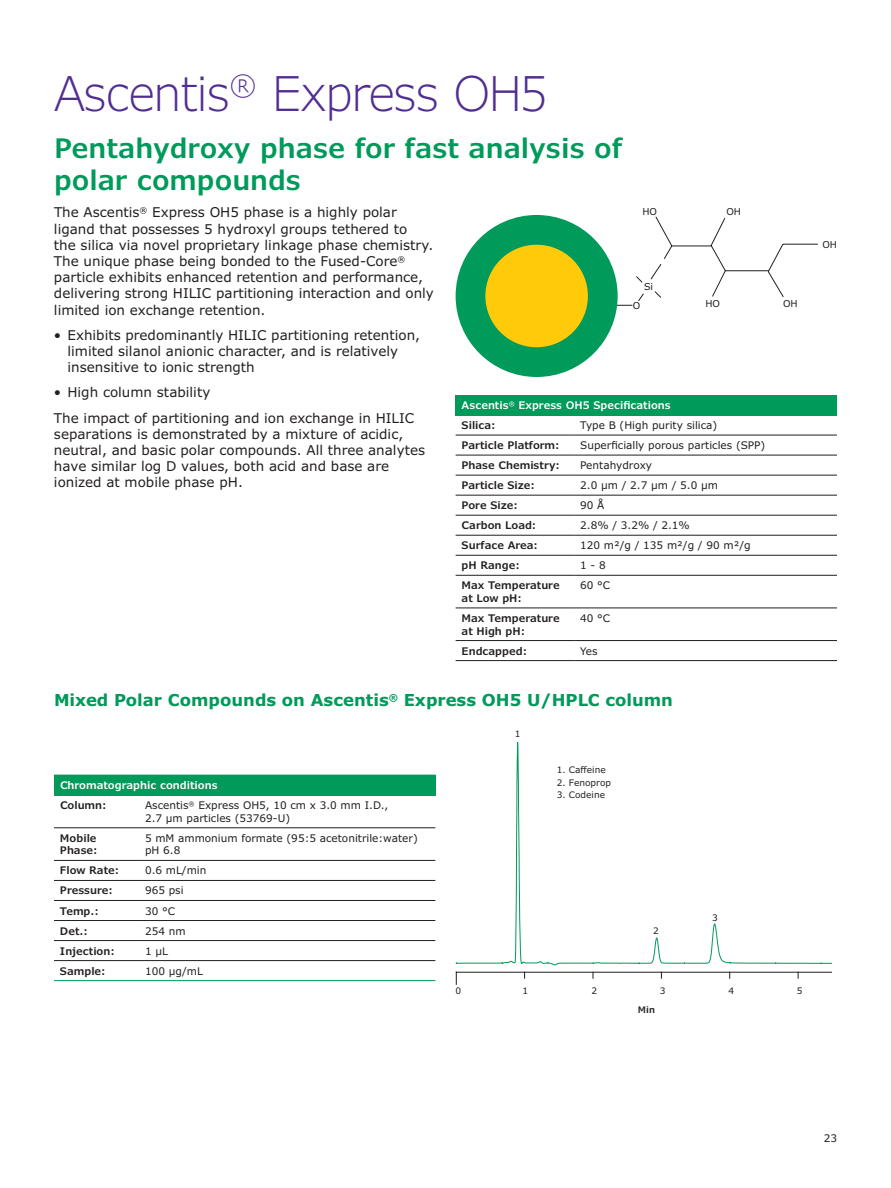
<style>
.page{position:relative;width:891px;height:1188px;background:#fff}
.page>*{position:absolute;margin:0;border:0;box-sizing:border-box;transform-origin:0 0}
.t1{font:300 48px "Verdana Pro";letter-spacing:-.03em;color:#502e92}
.t2{font:600 27px/31.5px "Verdana Pro";color:#009a5a}
.t3{font:700 16.5px "Verdana Pro";color:#009a5a}
.t4{font:13.5px/16.2px "Verdana Pro";color:#231f20}
.t5{font:10.5px/12.6px "Verdana Pro";color:#231f20}
.t6{font:600 10.5px/12.6px "Verdana Pro";color:#231f20}
.t7{font:600 10.5px/20.1px "Verdana Pro";color:#fff}
.t8{font:9.45px "Verdana Pro";color:#231f20}
.t9{font:9px "Verdana Pro";color:#231f20}
.t10{font:600 9px "Verdana Pro";color:#231f20}
.s1{color:#231f20}
</style>
<div class="page">
<div style="left:456px;top:395px;width:381px;height:20px;background:#009a5a"></div>
<hr style="left:456px;top:435px;width:118px;height:1px;background:#231f20">
<hr style="left:574px;top:435px;width:263px;height:1px;background:#231f20">
<hr style="left:456px;top:455px;width:118px;height:1px;background:#231f20">
<hr style="left:574px;top:455px;width:263px;height:1px;background:#231f20">
<hr style="left:456px;top:475px;width:118px;height:1px;background:#231f20">
<hr style="left:574px;top:475px;width:263px;height:1px;background:#231f20">
<hr style="left:456px;top:495px;width:118px;height:1px;background:#231f20">
<hr style="left:574px;top:495px;width:263px;height:1px;background:#231f20">
<hr style="left:456px;top:515px;width:118px;height:1px;background:#231f20">
<hr style="left:574px;top:515px;width:263px;height:1px;background:#231f20">
<hr style="left:456px;top:535px;width:118px;height:1px;background:#231f20">
<hr style="left:574px;top:535px;width:263px;height:1px;background:#231f20">
<hr style="left:456px;top:555px;width:118px;height:1px;background:#231f20">
<hr style="left:574px;top:555px;width:263px;height:1px;background:#231f20">
<hr style="left:456px;top:575px;width:118px;height:1px;background:#231f20">
<hr style="left:574px;top:575px;width:263px;height:1px;background:#231f20">
<hr style="left:456px;top:608px;width:118px;height:1px;background:#231f20">
<hr style="left:574px;top:608px;width:263px;height:1px;background:#231f20">
<hr style="left:456px;top:640px;width:118px;height:1px;background:#231f20">
<hr style="left:574px;top:640px;width:263px;height:1px;background:#231f20">
<hr style="left:456px;top:660px;width:118px;height:1px;background:#231f20">
<hr style="left:574px;top:660px;width:263px;height:1px;background:#231f20">
<svg style="left:612px;top:216px;width:206px;height:90px"></svg>
<div style="left:456px;top:215px;width:162px;height:162px;background:#009a5a;border-radius:50%"></div>
<div style="left:485px;top:245px;width:103px;height:102px;background:#feca0a;border-radius:50%"></div>
<svg style="left:456px;top:742px;width:376px;height:224px"></svg>
<hr style="left:456px;top:972px;width:376px;height:1px;background:#211d1e">
<div style="left:54px;top:775px;width:381px;height:20px;background:#009a5a"></div>
<hr style="left:54px;top:827px;width:85px;height:1px;background:#231f20">
<hr style="left:139px;top:827px;width:296px;height:1px;background:#231f20">
<hr style="left:54px;top:860px;width:85px;height:1px;background:#231f20">
<hr style="left:139px;top:860px;width:296px;height:1px;background:#231f20">
<hr style="left:54px;top:880px;width:85px;height:1px;background:#231f20">
<hr style="left:139px;top:880px;width:296px;height:1px;background:#231f20">
<hr style="left:54px;top:900px;width:85px;height:1px;background:#231f20">
<hr style="left:139px;top:900px;width:296px;height:1px;background:#231f20">
<hr style="left:54px;top:920px;width:85px;height:1px;background:#231f20">
<hr style="left:139px;top:920px;width:296px;height:1px;background:#231f20">
<hr style="left:54px;top:940px;width:85px;height:1px;background:#231f20">
<hr style="left:139px;top:940px;width:296px;height:1px;background:#231f20">
<hr style="left:54px;top:960px;width:85px;height:1px;background:#231f20">
<hr style="left:139px;top:960px;width:296px;height:1px;background:#231f20">
<hr style="left:54px;top:795px;width:85px;height:1px;background:#009a5a">
<hr style="left:139px;top:795px;width:296px;height:1px;background:#009a5a">
<hr style="left:54px;top:980px;width:85px;height:1px;background:#009a5a">
<hr style="left:139px;top:980px;width:296px;height:1px;background:#009a5a">
<h1 class="t1" style="left:54px;top:63px;width:495px">Ascentis<sup>®</sup> Express OH5</h1>
<h2 class="t2" style="left:54px;top:133px;width:570px">Pentahydroxy phase for fast analysis of polar compounds</h2>
<p class="t4" style="left:54px;top:205px;width:381px">The Ascentis<sup>®</sup> Express OH5 phase is a highly polar ligand that possesses 5 hydroxyl groups tethered to<br>the silica via novel proprietary linkage phase chemistry.<br>The unique phase being bonded to the Fused-Core<sup>® </sup>particle exhibits enhanced retention and performance, delivering strong HILIC partitioning interaction and only limited ion exchange retention.</p>
<p class="t4" style="left:67px;top:327px;width:354px;text-indent:-14px">• Exhibits predominantly HILIC partitioning retention, limited silanol anionic character, and is relatively insensitive to ionic strength</p>
<p class="t4" style="left:54px;top:380px;width:362px;line-height:25.2px">• High column stability<br>The impact of partitioning and ion exchange in HILIC</p>
<p class="t4" style="left:54px;top:426px;width:373px">separations is demonstrated by a mixture of acidic, neutral, and basic polar compounds. All three analytes have similar log D values, both acid and base are ionized at mobile phase pH.</p>
<p class="t8" style="left:642px;top:205px;width:16px">HO</p>
<p class="t8" style="left:726px;top:205px;width:16px">OH</p>
<p class="t8" style="left:644px;top:280px;width:11px">Si</p>
<p class="t8" style="left:633px;top:299px;width:9px">O</p>
<p class="t8" style="left:705px;top:298px;width:16px">HO</p>
<p class="t8" style="left:783px;top:298px;width:16px">OH</p>
<p class="t7" style="left:462px;top:395px;width:211px">Ascentis<sup>®</sup> Express OH5 Specifications<br><span class="s1">Silica:</span></p>
<p class="t5" style="left:580px;top:419px;width:139px">Type B (High purity silica)</p>
<p class="t6" style="left:462px;top:439px;width:100px">Particle Platform:</p>
<p class="t5" style="left:580px;top:439px;width:187px">Superficially porous particles (SPP)</p>
<p class="t6" style="left:462px;top:459px;width:100px">Phase Chemistry:</p>
<p class="t5" style="left:580px;top:459px;width:73px">Pentahydroxy</p>
<p class="t6" style="left:462px;top:479px;width:75px">Particle Size:</p>
<p class="t5" style="left:580px;top:479px;width:139px">2.0 µm / 2.7 µm / 5.0 µm</p>
<p class="t6" style="left:462px;top:499px;width:58px">Pore Size:</p>
<p class="t5" style="left:580px;top:499px;width:26px">90 Å</p>
<p class="t6" style="left:462px;top:519px;width:76px">Carbon Load:</p>
<p class="t5" style="left:580px;top:519px;width:111px">2.8% / 3.2% / 2.1%</p>
<p class="t6" style="left:462px;top:539px;width:78px">Surface Area:</p>
<p class="t5" style="left:580px;top:539px;width:172px">120 m²/g / 135 m²/g / 90 m²/g</p>
<p class="t6" style="left:462px;top:559px;width:60px">pH Range:</p>
<p class="t5" style="left:580px;top:559px;width:27px">1 - 8</p>
<p class="t6" style="left:462px;top:579px;width:100px">Max Temperature at Low pH:</p>
<p class="t5" style="left:580px;top:579px;width:32px">60 °C</p>
<p class="t6" style="left:462px;top:612px;width:100px">Max Temperature at High pH:</p>
<p class="t5" style="left:580px;top:612px;width:32px">40 °C</p>
<p class="t6" style="left:462px;top:645px;width:67px">Endcapped:</p>
<p class="t5" style="left:580px;top:645px;width:19px">Yes</p>
<p class="t3" style="left:54px;top:689px;width:621px">Mixed Polar Compounds on Ascentis<sup>®</sup> Express OH5 U/HPLC column</p>
<p class="t7" style="left:60px;top:775px;width:159px">Chromatographic conditions</p>
<p class="t6" style="left:60px;top:799px;width:48px">Column:</p>
<p class="t5" style="left:145px;top:799px;width:245px">Ascentis<sup>®</sup> Express OH5, 10 cm x 3.0 mm I.D.,<br>2.7 µm particles (53769-U)</p>
<p class="t6" style="left:60px;top:832px;width:39px">Mobile<br>Phase:</p>
<p class="t5" style="left:145px;top:832px;width:274px">5 mM ammonium formate (95:5 acetonitrile:water) pH 6.8</p>
<p class="t6" style="left:60px;top:864px;width:61px">Flow Rate:</p>
<p class="t5" style="left:145px;top:864px;width:63px">0.6 mL/min</p>
<p class="t6" style="left:60px;top:884px;width:55px">Pressure:</p>
<p class="t5" style="left:145px;top:885px;width:40px">965 psi</p>
<p class="t6" style="left:60px;top:905px;width:40px">Temp.:</p>
<p class="t5" style="left:145px;top:905px;width:32px">30 °C</p>
<p class="t6" style="left:60px;top:925px;width:30px">Det.:</p>
<p class="t5" style="left:145px;top:925px;width:42px">254 nm</p>
<p class="t6" style="left:60px;top:945px;width:56px">Injection:</p>
<p class="t5" style="left:145px;top:945px;width:24px">1 µL</p>
<p class="t6" style="left:60px;top:965px;width:47px">Sample:</p>
<p class="t5" style="left:145px;top:965px;width:59px">100 µg/mL</p>
<p class="t9" style="left:515px;top:728px;width:7px">1</p>
<p class="t9" style="left:557px;top:764px;width:51px">1. Caffeine</p>
<p class="t9" style="left:557px;top:777px;width:56px">2. Fenoprop</p>
<p class="t9" style="left:557px;top:789px;width:50px">3. Codeine</p>
<p class="t9" style="left:653px;top:925px;width:7px">2</p>
<p class="t9" style="left:712px;top:912px;width:7px">3</p>
<p class="t9" style="left:456px;top:985px;width:7px">0</p>
<p class="t9" style="left:522px;top:985px;width:7px">1</p>
<p class="t9" style="left:591px;top:985px;width:7px">2</p>
<p class="t9" style="left:660px;top:985px;width:7px">3</p>
<p class="t9" style="left:728px;top:985px;width:7px">4</p>
<p class="t9" style="left:797px;top:985px;width:7px">5</p>
<p class="t10" style="left:638px;top:1003px;width:19px">Min</p>
<p class="t8" style="left:822px;top:238px;width:16px">OH</p>
<p class="t5" style="left:824px;top:1132px;width:15px">23</p>
</div>
